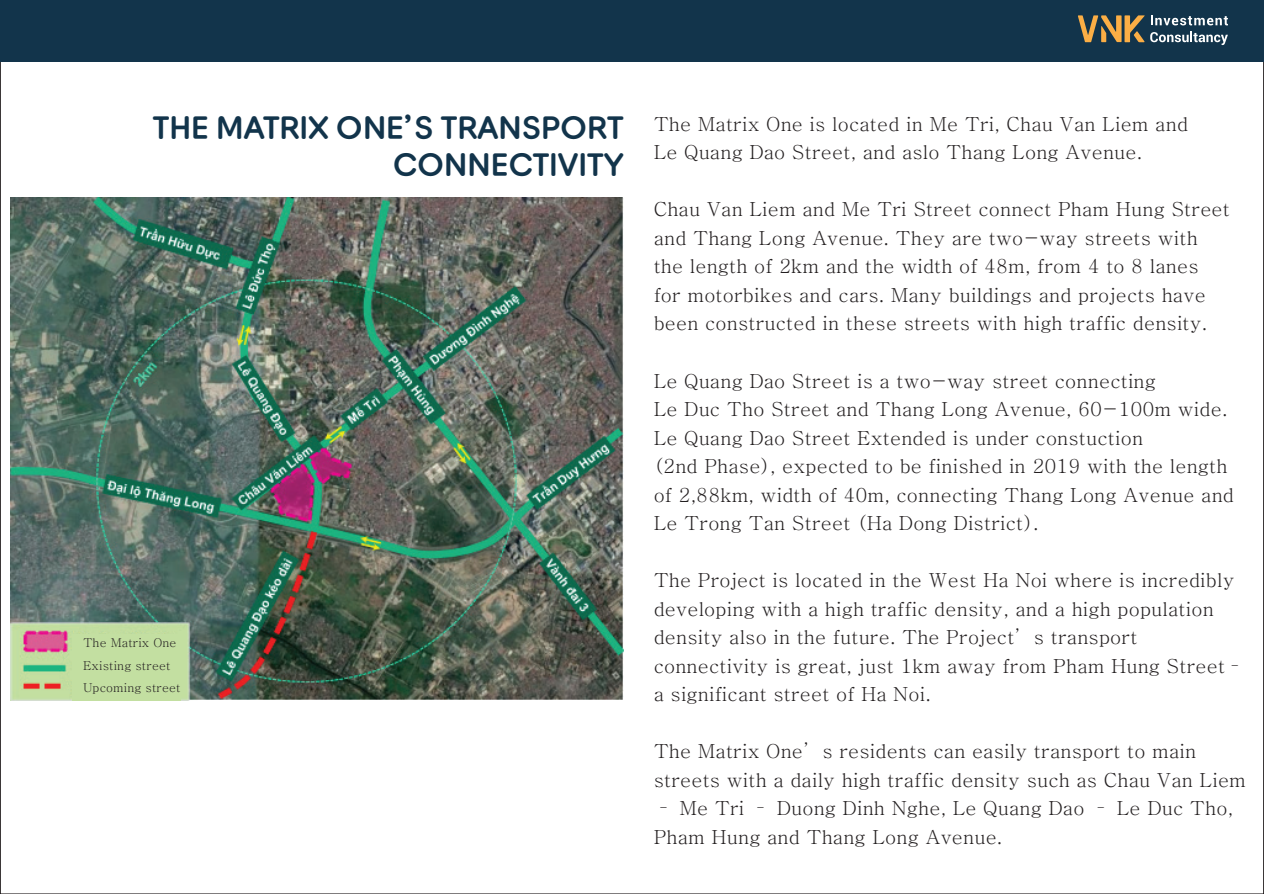
<style>
.page{position:relative;width:1264px;height:894px;background:#fff}
.page>*{position:absolute;margin:0;border:0;box-sizing:border-box;transform-origin:0 0}
.t1{font:30.15px/36.3px "Typo Dodam M";color:#12344b;text-align:right}
.t2{font:500 19.35px/28.5px "Adobe Myungjo Std";color:#231f20}
.t3{font:500 12.15px/22.6px "Adobe Myungjo Std";color:#231f20}
</style>
<div class="page">
<div style="left:0;top:0;width:1264px;height:61px;background:#12344b"></div>
<svg style="left:1078px;top:15px;width:66px;height:27px"></svg>
<svg style="left:1151px;top:15px;width:77px;height:10px"></svg>
<svg style="left:1150px;top:31px;width:78px;height:14px"></svg>
<img style="left:11px;top:197px;width:613px;height:503px">
<div style="left:72px;top:633px;width:109px;height:67px;background:#c3dfa1"></div>
<h1 class="t1" style="left:153px;top:112px;width:472px">THE MATRIX ONE’S TRANSPORT<br>CONNECTIVITY</h1>
<p class="t3" style="left:83px;top:631px;width:99px">The Matrix One<br>Existing street<br>Upcoming street</p>
<p class="t2" style="left:653px;top:109px;width:536px">The Matrix One is located in Me Tri, Chau Van Liem and<br>Le Quang Dao Street, and aslo Thang Long Avenue.</p>
<p class="t2" style="left:653px;top:195px;width:578px">Chau Van Liem and Me Tri Street connect Pham Hung Street and Thang Long Avenue. They are two-way streets with the length of 2km and the width of 48m, from 4 to 8 lanes for motorbikes and cars. Many buildings and projects have been constructed in these streets with high traffic density.</p>
<p class="t2" style="left:653px;top:366px;width:582px">Le Quang Dao Street is a two-way street connecting<br>Le Duc Tho Street and Thang Long Avenue, 60-100m wide.<br>Le Quang Dao Street Extended is under constuction<br>(2nd Phase), expected to be finished in 2019 with the length of 2,88km, width of 40m, connecting Thang Long Avenue and Le Trong Tan Street (Ha Dong District).</p>
<p class="t2" style="left:653px;top:565px;width:592px">The Project is located in the West Ha Noi where is incredibly developing with a high traffic density, and a high population density also in the future. The Project’s transport connectivity is great, just 1km away from Pham Hung Street– a significant street of Ha Noi.</p>
<p class="t2" style="left:653px;top:736px;width:594px">The Matrix One’s residents can easily transport to main streets with a daily high traffic density such as Chau Van Liem</p>
<p class="t2" style="left:653px;top:793px;width:581px">– Me Tri – Duong Dinh Nghe, Le Quang Dao – Le Duc Tho,<br>Pham Hung and Thang Long Avenue.</p>
</div>
